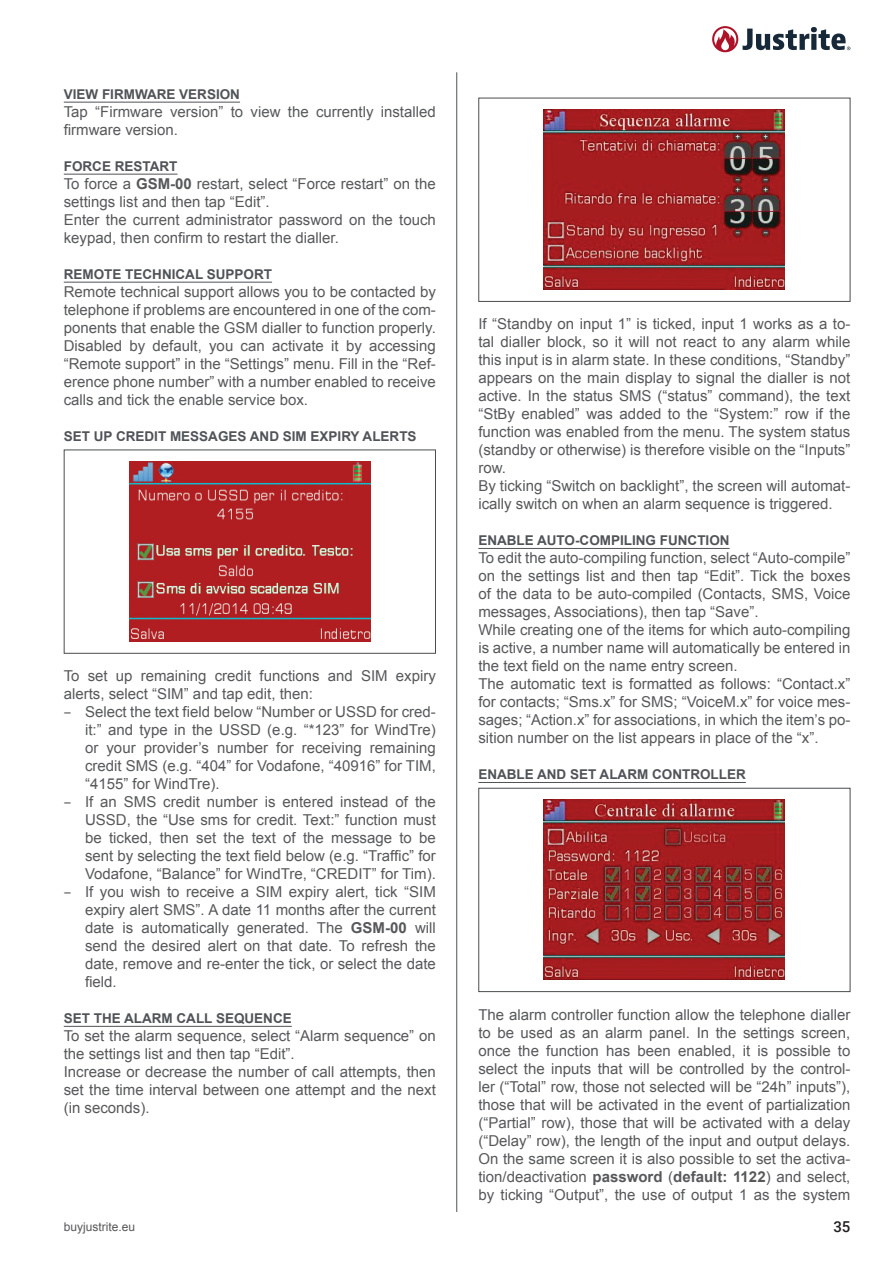
<style>
.page{position:relative;width:893px;height:1263px;background:#fff}
.page>*{position:absolute;margin:0;border:0;box-sizing:border-box;transform-origin:0 0}
.t1{font:15px/18px "Arial";color:#57585a}
.t2{font:500 15px "Roboto";color:#231f20}
.t3{font:700 13.5px "Arial";color:#505357}
.t4{font:12px "Arial";color:#57585a}
.s1{font-weight:700}
.s2{font-family:"Open Sans"}
</style>
<div class="page">
<svg style="left:712px;top:26px;width:138px;height:26px"></svg>
<hr style="left:456px;top:72px;width:1px;height:1140px;background:#505357">
<hr style="left:64px;top:102px;width:176px;height:1px;background:#505357">
<hr style="left:64px;top:174px;width:114px;height:1px;background:#505357">
<hr style="left:64px;top:282px;width:208px;height:1px;background:#505357">
<hr style="left:64px;top:1026px;width:228px;height:1px;background:#505357">
<img style="left:129px;top:462px;width:241px;height:180px">
<div style="left:64px;top:450px;width:372px;height:204px;border:1px solid #4b4c4d"></div>
<hr style="left:478px;top:548px;width:252px;height:1px;background:#505357">
<hr style="left:478px;top:782px;width:268px;height:1px;background:#505357">
<img style="left:544px;top:110px;width:241px;height:180px">
<div style="left:478px;top:98px;width:372px;height:204px;border:1px solid #4b4c4d"></div>
<img style="left:544px;top:800px;width:241px;height:180px">
<div style="left:478px;top:788px;width:372px;height:204px;border:1px solid #4b4c4d"></div>
<p class="t3" style="left:64px;top:85px;width:178px">VIEW FIRMWARE VERSION</p>
<p class="t1" style="left:64px;top:103px;width:374px">Tap “Firmware version” to view the currently installed firmware version.</p>
<p class="t3" style="left:64px;top:157px;width:115px">FORCE RESTART</p>
<p class="t1" style="left:64px;top:175px;width:374px">To force a <span class="s1">GSM-00</span> restart, select “Force restart” on the settings list and then tap “Edit”.<br>Enter the current administrator password on the touch keypad, then confirm to restart the dialler.</p>
<p class="t3" style="left:64px;top:265px;width:210px">REMOTE TECHNICAL SUPPORT</p>
<p class="t1" style="left:64px;top:283px;width:374px;text-align:justify">Remote technical support allows you to be contacted by telephone if problems are encountered in one of the com&shy;ponents that enable the GSM dialler to function properly.<br>Disabled by default, you can activate it by accessing “Remote support” in the “Settings” menu. Fill in the “Ref&shy;erence phone number” with a number enabled to receive calls and tick the enable service box.</p>
<p class="t3" style="left:64px;top:427px;width:354px">SET UP CREDIT MESSAGES AND SIM EXPIRY ALERTS</p>
<p class="t1" style="left:64px;top:667px;width:374px">To set up remaining credit functions and SIM expiry alerts, select “SIM” and tap edit, then:</p>
<p class="t1" style="left:85px;top:703px;width:352px;text-align:justify;text-indent:-21px"><span class="s2">–</span> Select the text field below “Number or USSD for cred&shy;it:” and type in the USSD (e.g. “*123” for WindTre) or your provider’s number for receiving remaining credit SMS (e.g. “404” for Vodafone, “40916” for TIM, “4155” for WindTre).</p>
<p class="t1" style="left:85px;top:793px;width:352px;text-align:justify;text-indent:-21px"><span class="s2">–</span> If an SMS credit number is entered instead of the USSD, the “Use sms for credit. Text:” function must be ticked, then set the text of the message to be sent by selecting the text field below (e.g. “Traffic” for Vodafone, “Balance” for WindTre, “CREDIT” for Tim).</p>
<p class="t1" style="left:85px;top:883px;width:352px;text-align:justify;text-indent:-21px"><span class="s2">–</span> If you wish to receive a SIM expiry alert, tick “SIM expiry alert SMS”. A date 11 months after the current date is automatically generated. The <span class="s1">GSM-00</span> will send the desired alert on that date. To refresh the date, remove and re-enter the tick, or select the date field.</p>
<p class="t3" style="left:64px;top:1010px;width:230px">SET THE ALARM CALL SEQUENCE</p>
<p class="t1" style="left:64px;top:1027px;width:374px">To set the alarm sequence, select “Alarm sequence” on the settings list and then tap “Edit”.<br>Increase or decrease the number of call attempts, then set the time interval between one attempt and the next (in seconds).</p>
<p class="t1" style="left:478px;top:315px;width:374px">If “Standby on input 1” is ticked, input 1 works as a to&shy;tal dialler block, so it will not react to any alarm while this input is in alarm state. In these conditions, “Standby” appears on the main display to signal the dialler is not active. In the status SMS (“status” command), the text “StBy enabled” was added to the “System:” row if the function was enabled from the menu. The system status (standby or otherwise) is therefore visible on the “Inputs” row.<br>By ticking “Switch on backlight”, the screen will automat&shy;ically switch on when an alarm sequence is triggered.</p>
<p class="t3" style="left:478px;top:532px;width:253px">ENABLE AUTO-COMPILING FUNCTION</p>
<p class="t1" style="left:478px;top:549px;width:374px">To edit the auto-compiling function, select “Auto-compile” on the settings list and then tap “Edit”. Tick the boxes of the data to be auto-compiled (Contacts, SMS, Voice messages, Associations), then tap “Save”.<br>While creating one of the items for which auto-compiling is active, a number name will automatically be entered in the text field on the name entry screen.<br>The automatic text is formatted as follows: “Contact.x” for contacts; “Sms.x” for SMS; “VoiceM.x” for voice mes&shy;sages; “Action.x” for associations, in which the item’s po&shy;sition number on the list appears in place of the “x”.</p>
<p class="t3" style="left:478px;top:766px;width:269px">ENABLE AND SET ALARM CONTROLLER</p>
<p class="t1" style="left:478px;top:1005px;width:374px;text-align:justify">The alarm controller function allow the telephone dialler to be used as an alarm panel. In the settings screen, once the function has been enabled, it is possible to select the inputs that will be controlled by the control&shy;ler (“Total” row, those not selected will be “24h” inputs”), those that will be activated in the event of partialization (“Partial” row), those that will be activated with a delay (“Delay” row), the length of the input and output delays.<br>On the same screen it is also possible to set the activa&shy;tion/deactivation <span class="s1">password</span> (<span class="s1">default: 1122</span>) and select, by ticking “Output”, the use of output 1 as the system</p>
<p class="t4" style="left:64px;top:1218px;width:73px">buyjustrite.eu</p>
<p class="t2" style="left:833px;top:1216px;width:19px">35</p>
</div>
